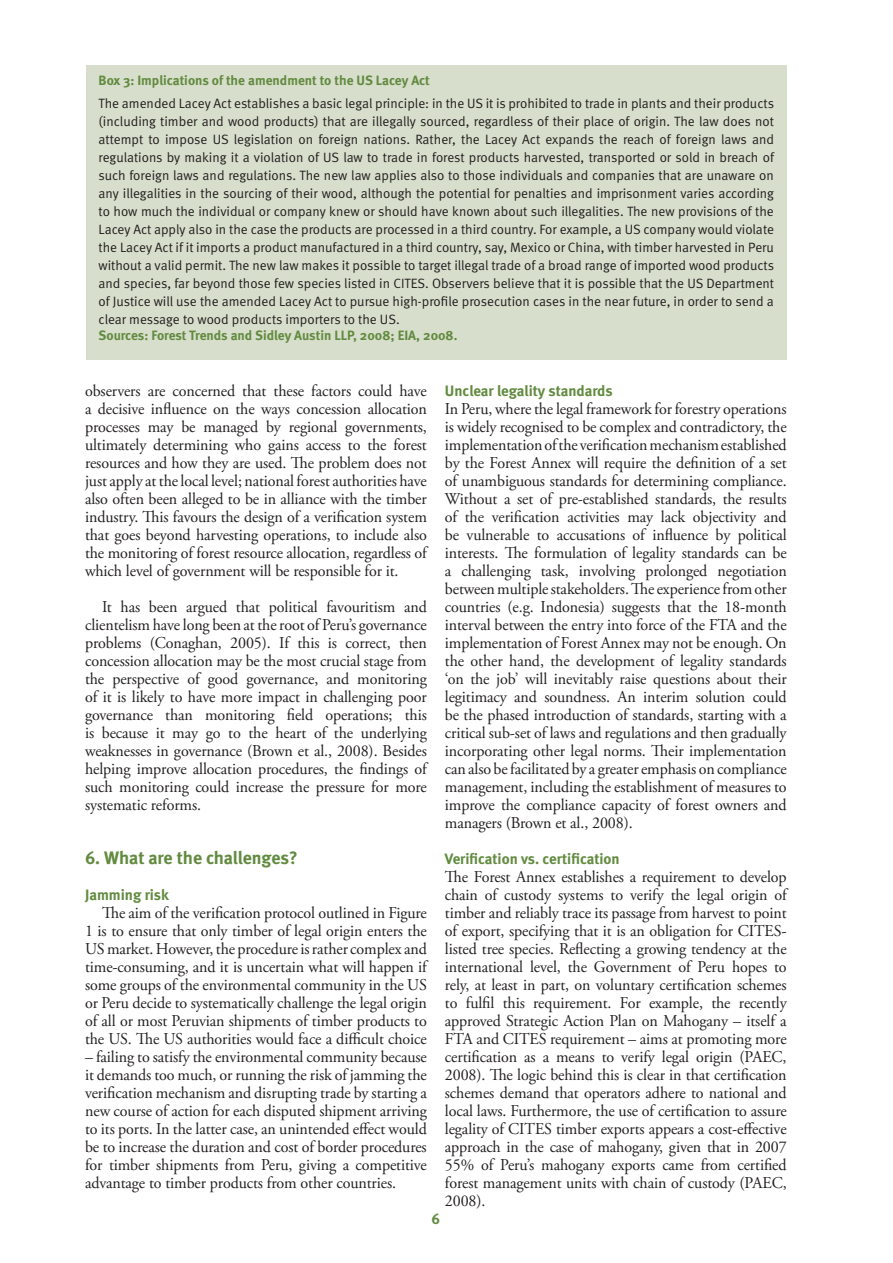
<style>
.page{position:relative;width:893px;height:1263px;background:#fff}
.page>*{position:absolute;margin:0;border:0;box-sizing:border-box;transform-origin:0 0}
.Body_Header_1{font:700 18px "Meta";letter-spacing:-.005em;color:#628b40}
.Body_Text_no_indent{font:16.5px/18px "Adobe Garamond Pro";letter-spacing:-.005em;color:#231f20;text-align:justify}
.Body_Text{font:16.5px/18px "Adobe Garamond Pro";letter-spacing:-.005em;color:#231f20;text-align:justify}
.Body_Subheader{font:700 15px "Meta";color:#628b40}
.Box_Text{font:13.5px/18px "Meta Normal";color:#231f20;text-align:justify}
.BP_Box_heading{font:700 13.5px "Meta";color:#628b40}
</style>
<div class="page">
<div style="left:86px;top:65px;width:701px;height:295px;background:#d8decc"></div>
<p class="BP_Box_heading" style="left:99px;top:71px;width:333px">Box 3: Implications of the amendment to the US Lacey Act</p>
<p class="Box_Text" style="left:99px;top:94px;width:677px">The amended Lacey Act establishes a basic legal principle: in the US it is prohibited to trade in plants and their products (including timber and wood products) that are illegally sourced, regardless of their place of origin. The law does not attempt to impose US legislation on foreign nations. Rather, the Lacey Act expands the reach of foreign laws and regulations by making it a violation of US law to trade in forest products harvested, transported or sold in breach of such foreign laws and regulations. The new law applies also to those individuals and companies that are unaware on any illegalities in the sourcing of their wood, although the potential for penalties and imprisonment varies according to how much the individual or company knew or should have known about such illegalities. The new provisions of the Lacey Act apply also in the case the products are processed in a third country. For example, a US company would violate the Lacey Act if it imports a product manufactured in a third country, say, Mexico or China, with timber harvested in Peru without a valid permit. The new law makes it possible to target illegal trade of a broad range of imported wood products and species, far beyond those few species listed in CITES. Observers believe that it is possible that the US Department of Justice will use the amended Lacey Act to pursue high-profile prosecution cases in the near future, in order to send a clear message to wood products importers to the US.</p>
<p class="BP_Box_heading" style="left:99px;top:327px;width:360px">Sources: Forest Trends and Sidley Austin LLP, 2008; EIA, 2008.</p>
<p class="Body_Text" style="left:85px;top:382px;width:343px">observers are concerned that these factors could have a decisive influence on the ways concession allocation processes may be managed by regional governments, ultimately determining who gains access to the forest resources and how they are used. The problem does not just apply at the local level; national forest authorities have also often been alleged to be in alliance with the timber industry. This favours the design of a verification system that goes beyond harvesting operations, to include also the monitoring of forest resource allocation, regardless of which level of government will be responsible for it.</p>
<p class="Body_Text" style="left:85px;top:598px;width:343px;text-indent:17px">It has been argued that political favouritism and clientelism have long been at the root of Peru’s governance problems (Conaghan, 2005). If this is correct, then concession allocation may be the most crucial stage from the perspective of good governance, and monitoring of it is likely to have more impact in challenging poor governance than monitoring field operations; this is because it may go to the heart of the underlying weaknesses in governance (Brown et al., 2008). Besides helping improve allocation procedures, the findings of such monitoring could increase the pressure for more systematic reforms.</p>
<p class="Body_Header_1" style="left:85px;top:846px;width:214px">6. What are the challenges?</p>
<p class="Body_Subheader" style="left:85px;top:885px;width:85px">Jamming risk</p>
<p class="Body_Text" style="left:85px;top:904px;width:343px;text-indent:17px">The aim of the verification protocol outlined in Figure 1 is to ensure that only timber of legal origin enters the US market. However, the procedure is rather complex and time-consuming, and it is uncertain what will happen if some groups of the environmental community in the US or Peru decide to systematically challenge the legal origin of all or most Peruvian shipments of timber products to the US. The US authorities would face a difficult choice</p>
<p class="Body_Text" style="left:85px;top:1048px;width:343px">– failing to satisfy the environmental community because it demands too much, or running the risk of jamming the verification mechanism and disrupting trade by starting a new course of action for each disputed shipment arriving to its ports. In the latter case, an unintended effect would be to increase the duration and cost of border procedures for timber shipments from Peru, giving a competitive advantage to timber products from other countries.</p>
<p class="Body_Subheader" style="left:445px;top:381px;width:169px">Unclear legality standards</p>
<p class="Body_Text_no_indent" style="left:445px;top:400px;width:343px">In Peru, where the legal framework for forestry operations is widely recognised to be complex and contradictory, the implementation of the verification mechanism established by the Forest Annex will require the definition of a set of unambiguous standards for determining compliance.<br>Without a set of pre-established standards, the results of the verification activities may lack objectivity and be vulnerable to accusations of influence by political interests. The formulation of legality standards can be a challenging task, involving prolonged negotiation between multiple stakeholders. The experience from other countries (e.g. Indonesia) suggests that the 18-month interval between the entry into force of the FTA and the implementation of Forest Annex may not be enough. On the other hand, the development of legality standards ‘on the job’ will inevitably raise questions about their legitimacy and soundness. An interim solution could be the phased introduction of standards, starting with a critical sub-set of laws and regulations and then gradually incorporating other legal norms. Their implementation can also be facilitated by a greater emphasis on compliance management, including the establishment of measures to improve the compliance capacity of forest owners and managers (Brown et al., 2008).</p>
<p class="Body_Subheader" style="left:445px;top:849px;width:176px">Verification vs. certification</p>
<p class="Body_Text_no_indent" style="left:445px;top:868px;width:343px">The Forest Annex establishes a requirement to develop chain of custody systems to verify the legal origin of timber and reliably trace its passage from harvest to point of export, specifying that it is an obligation for CITES&shy;listed tree species. Reflecting a growing tendency at the international level, the Government of Peru hopes to rely, at least in part, on voluntary certification schemes to fulfil this requirement. For example, the recently approved Strategic Action Plan on Mahogany – itself a FTA and CITES requirement – aims at promoting more certification as a means to verify legal origin (PAEC, 2008). The logic behind this is clear in that certification schemes demand that operators adhere to national and local laws. Furthermore, the use of certification to assure legality of CITES timber exports appears a cost-effective approach in the case of mahogany, given that in 2007<br>55% of Peru’s mahogany exports came from certified forest management units with chain of custody (PAEC, 2008).</p>
<p class="Body_Subheader" style="left:432px;top:1209px;width:10px">6</p>
</div>
